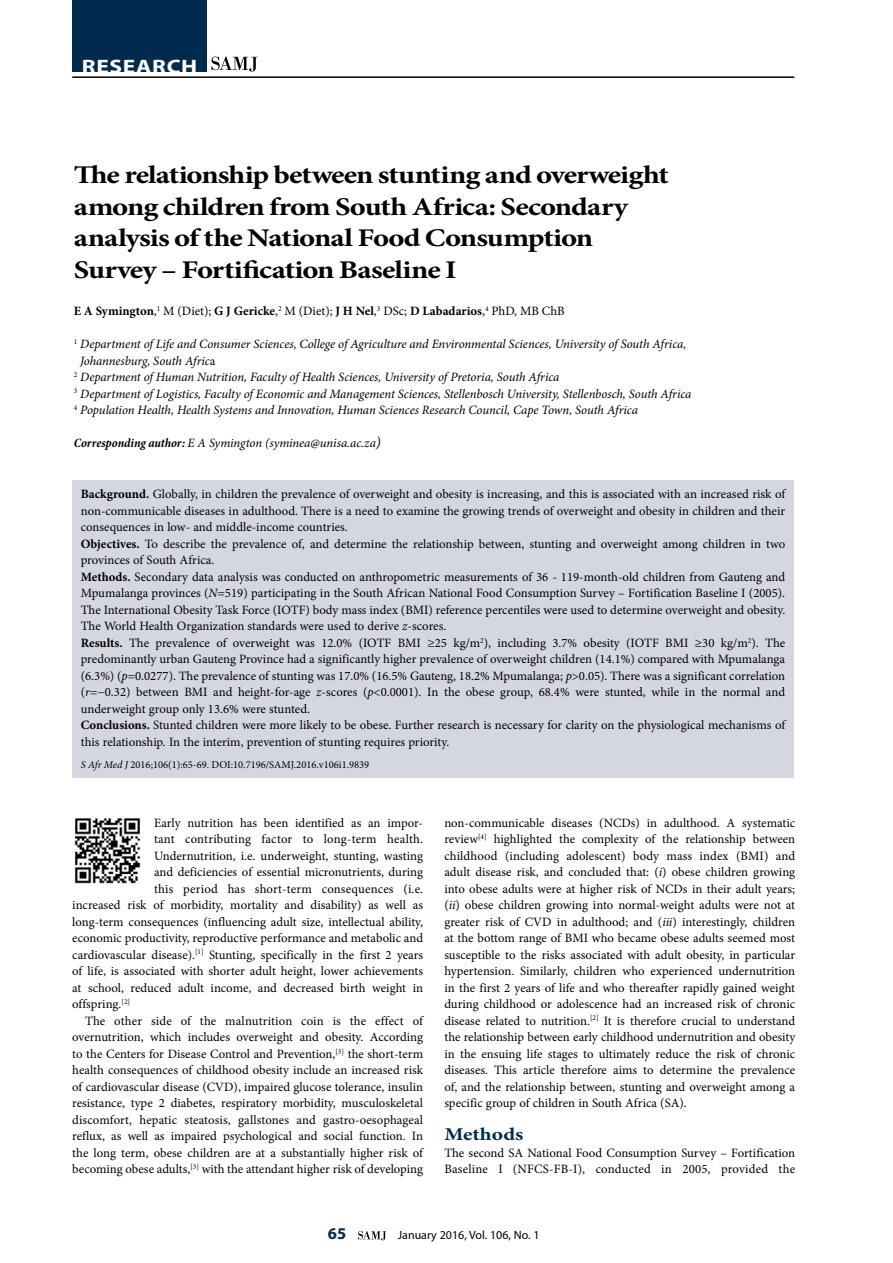
<style>
.page{position:relative;width:893px;height:1263px;background:#fff}
.page>*{position:absolute;margin:0;border:0;box-sizing:border-box;transform-origin:0 0}
.t1{font:700 25.5px/31.5px "Minion Pro";letter-spacing:-.03em;color:#000;scale:1.2 1}
.t2{font:700 19.5px "Myriad Pro";letter-spacing:.03em;color:#fff;scale:1.2 1}
.t3{font:700 18px "Minion Pro";color:#002b4e;scale:1.2 1}
.t4{font:700 16.5px "Myriad Pro";color:#002b4e}
.t5{font:12.75px/16.5px "Minion Pro";color:#000}
.t6{font:italic 12.75px "Minion Pro";letter-spacing:-.005em;color:#000}
.t7{font:700 12.75px "Minion Pro";color:#000}
.t8{font:12px "Myriad Pro";color:#000}
.t9{font:10.5px "Minion Pro";color:#000}
.s1{font-weight:400}
.s2{font-style:normal}
.s3{font-weight:700;font-stretch:condensed}
.s4{font-size:15px}
.s5{font-weight:700}
.s6{font-style:italic}
</style>
<div class="page">
<hr style="left:72px;top:76px;width:722px;height:2px;background:#000">
<div style="left:72px;top:0;width:135px;height:72px;background:#002b4e"></div>
<svg style="left:211px;top:57px;width:47px;height:15px"></svg>
<svg style="left:358px;top:1231px;width:28px;height:9px"></svg>
<div style="left:72px;top:480px;width:722px;height:297px;background:#d5d7e0"></div>
<img style="left:75px;top:818px;width:65px;height:66px">
<h2 class="t2" style="left:82px;top:54px;width:98px">RESEARCH</h2>
<h1 class="t1" style="left:74px;top:159px;width:497px">The relationship between stunting and overweight among children from South Africa: Secondary analysis of the National Food Consumption Survey – Fortification Baseline I</h1>
<p class="t7" style="left:74px;top:302px;width:492px">E A Symington<span class="s1">,</span><sup>1</sup> <span class="s1">M (Diet);</span> G J Gericke<span class="s1">,</span><sup>2</sup> <span class="s1">M (Diet);</span> J H Nel<span class="s1">,</span><sup>3</sup> <span class="s1">DSc;</span> D Labadarios<span class="s1">,</span><sup>4</sup> <span class="s1">PhD, MB ChB</span></p>
<p class="t6" style="left:74px;top:335px;width:614px"><sup>1</sup> Department of Life and Consumer Sciences, College of Agriculture and Environmental Sciences, University of South Africa,</p>
<p class="t6" style="left:80px;top:352px;width:137px">Johannesburg, South Afric<span class="s2">a</span></p>
<p class="t6" style="left:74px;top:368px;width:487px"><sup>2</sup> Department of Human Nutrition, Faculty of Health Sciences, University of Pretoria, South Africa</p>
<p class="t6" style="left:74px;top:385px;width:619px"><sup>3</sup> Department of Logistics, Faculty of Economic and Management Sciences, Stellenbosch University, Stellenbosch, South Africa</p>
<p class="t6" style="left:74px;top:401px;width:566px"><sup>4</sup> Population Health, Health Systems and Innovation, Human Sciences Research Council, Cape Town, South Africa</p>
<p class="t6" style="left:74px;top:434px;width:309px"><span class="s3">Corresponding author:</span> E A Symington (syminea@unisa.ac.za<span class="s4">)</span></p>
<p class="t5" style="left:81px;top:486px;width:706px"><span class="s5">Background.</span> Globally, in children the prevalence of overweight and obesity is increasing, and this is associated with an increased risk of non-communicable diseases in adulthood. There is a need to examine the growing trends of overweight and obesity in children and their consequences in low- and middle-income countries.<br><span class="s5">Objectives.</span> To describe the prevalence of, and determine the relationship between, stunting and overweight among children in two provinces of South Africa.<br><span class="s5">Methods.</span> Secondary data analysis was conducted on anthropometric measurements of 36 - 119-month-old children from Gauteng and Mpumalanga provinces (<span class="s6">N</span>=519) participating in the South African National Food Consumption Survey – Fortification Baseline I (2005).<br>The International Obesity Task Force (IOTF) body mass index (BMI) reference percentiles were used to determine overweight and obesity.<br>The World Health Organization standards were used to derive <span class="s6">z</span>-scores.<br><span class="s5">Results.</span> The prevalence of overweight was 12.0% (IOTF BMI ≥25 kg/m<sup>2</sup>), including 3.7% obesity (IOTF BMI ≥30 kg/m<sup>2</sup>). The predominantly urban Gauteng Province had a significantly higher prevalence of overweight children (14.1%) compared with Mpumalanga (6.3%) (<span class="s6">p</span>=0.0277). The prevalence of stunting was 17.0% (16.5% Gauteng, 18.2% Mpumalanga; <span class="s6">p</span>&gt;0.05). There was a significant correlation (<span class="s6">r=</span>−0.32) between BMI and height-for-age <span class="s6">z</span>-scores (<span class="s6">p</span>&lt;0.0001). In the obese group, 68.4% were stunted, while in the normal and underweight group only 13.6% were stunted.<br><span class="s5">Conclusions.</span> Stunted children were more likely to be obese. Further research is necessary for clarity on the physiological mechanisms of this relationship. In the interim, prevention of stunting requires priority.</p>
<p class="t9" style="left:81px;top:758px;width:290px"><span class="s6">S Afr Med J</span> 2016;106(1):65-69. DOI:10.7196/SAMJ.2016.v106i1.9839</p>
<p class="t5" style="left:154px;top:814px;width:271px">Early nutrition has been identified as an impor-</p>
<p class="t5" style="left:154px;top:831px;width:271px">tant contributing factor to long-term health.</p>
<p class="t5" style="left:154px;top:847px;width:271px">Undernutrition, i.e. underweight, stunting, wasting</p>
<p class="t5" style="left:154px;top:864px;width:271px">and deficiencies of essential micronutrients, during</p>
<p class="t5" style="left:154px;top:880px;width:271px">this period has short-term consequences (i.e.</p>
<p class="t5" style="left:72px;top:897px;width:352px">increased risk of morbidity, mortality and disability) as well as</p>
<p class="t5" style="left:72px;top:913px;width:352px">long-term consequences (influencing adult size, intellectual ability,</p>
<p class="t5" style="left:72px;top:930px;width:352px">economic productivity, reproductive performance and metabolic and</p>
<p class="t5" style="left:72px;top:946px;width:352px">cardiovascular disease).<sup>[1]</sup> Stunting, specifically in the first 2 years</p>
<p class="t5" style="left:72px;top:963px;width:352px">of life, is associated with shorter adult height, lower achievements</p>
<p class="t5" style="left:72px;top:979px;width:352px">at school, reduced adult income, and decreased birth weight in</p>
<p class="t5" style="left:72px;top:996px;width:59px">offspring.<sup>[2]</sup></p>
<p class="t5" style="left:85px;top:1012px;width:339px">The other side of the malnutrition coin is the effect of</p>
<p class="t5" style="left:72px;top:1029px;width:352px">overnutrition, which includes overweight and obesity. According</p>
<p class="t5" style="left:72px;top:1045px;width:352px">to the Centers for Disease Control and Prevention,<sup>[3]</sup> the short-term</p>
<p class="t5" style="left:72px;top:1062px;width:352px">health consequences of childhood obesity include an increased risk</p>
<p class="t5" style="left:72px;top:1078px;width:352px">of cardiovascular disease (CVD), impaired glucose tolerance, insulin</p>
<p class="t5" style="left:72px;top:1095px;width:352px">resistance, type 2 diabetes, respiratory morbidity, musculoskeletal</p>
<p class="t5" style="left:72px;top:1111px;width:352px">discomfort, hepatic steatosis, gallstones and gastro-oesophageal</p>
<p class="t5" style="left:72px;top:1128px;width:352px">reflux, as well as impaired psychological and social function. In</p>
<p class="t5" style="left:72px;top:1144px;width:352px">the long term, obese children are at a substantially higher risk of</p>
<p class="t5" style="left:72px;top:1161px;width:352px">becoming obese adults,<sup>[3]</sup> with the attendant higher risk of developing</p>
<p class="t5" style="left:444px;top:814px;width:352px;text-align:justify">non-communicable diseases (NCDs) in adulthood. A systematic review<sup>[4]</sup> highlighted the complexity of the relationship between childhood (including adolescent) body mass index (BMI) and adult disease risk, and concluded that: (<span class="s6">i</span>) obese children growing into obese adults were at higher risk of NCDs in their adult years; (<span class="s6">ii</span>) obese children growing into normal-weight adults were not at greater risk of CVD in adulthood; and (<span class="s6">iii</span>) interestingly, children at the bottom range of BMI who became obese adults seemed most susceptible to the risks associated with adult obesity, in particular hypertension. Similarly, children who experienced undernutrition in the first 2 years of life and who thereafter rapidly gained weight during childhood or adolescence had an increased risk of chronic disease related to nutrition.<sup>[2]</sup> It is therefore crucial to understand the relationship between early childhood undernutrition and obesity in the ensuing life stages to ultimately reduce the risk of chronic diseases. This article therefore aims to determine the prevalence of, and the relationship between, stunting and overweight among a specific group of children in South Africa (SA).</p>
<h3 class="t3" style="left:444px;top:1122px;width:67px">Methods</h3>
<p class="t5" style="left:444px;top:1144px;width:352px">The second SA National Food Consumption Survey – Fortification<br>Baseline I (NFCS-FB-I), conducted in 2005, provided the</p>
<p class="t4" style="left:328px;top:1223px;width:20px">65</p>
<p class="t8" style="left:398px;top:1228px;width:143px">January 2016, Vol. 106, No. 1</p>
</div>
